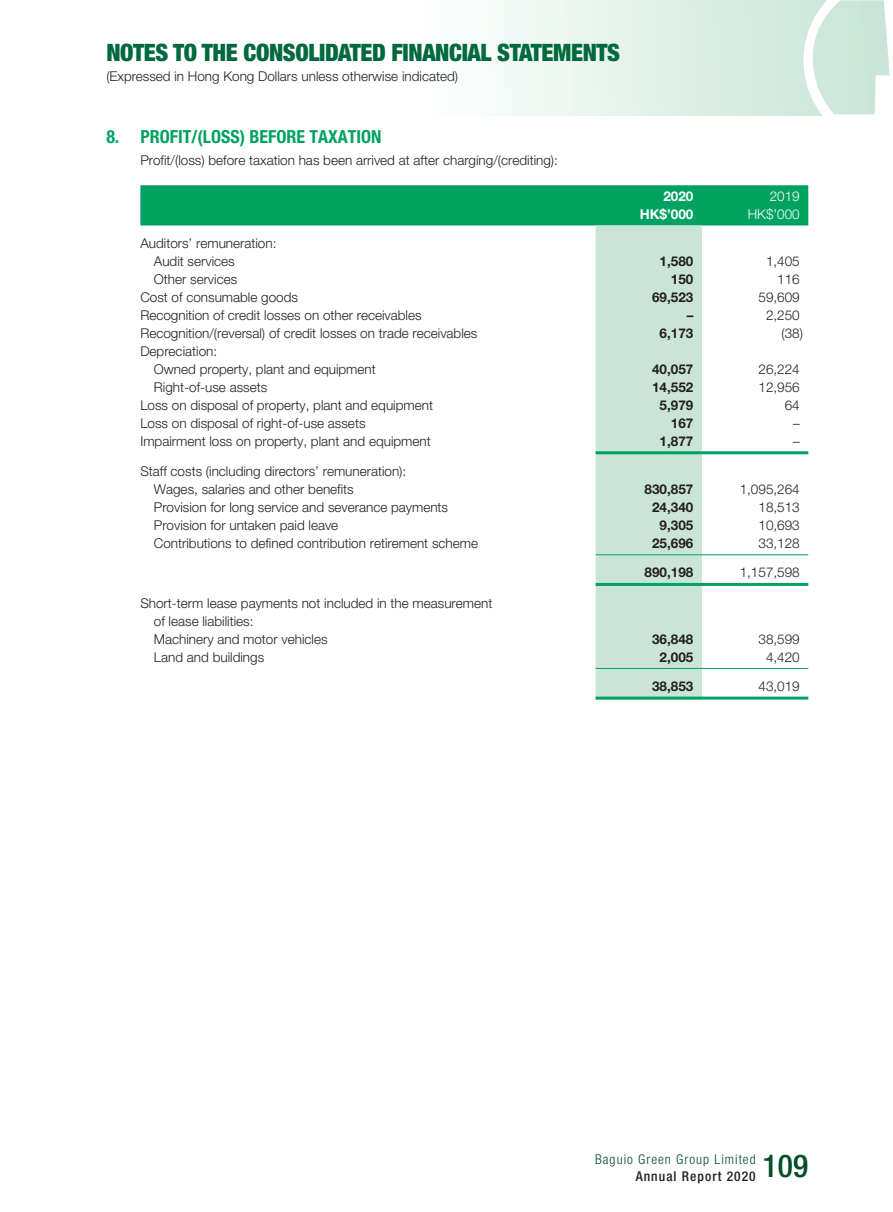
<style>
.page{position:relative;width:893px;height:1212px;background:#fff}
.page>*{position:absolute;margin:0;border:0;box-sizing:border-box;transform-origin:0 0}
.t1{font:500 condensed 31.5px "Helvetica Neue LT Std";color:#004f29}
.t2{font:900 condensed 24px "Helvetica Neue LT Std";letter-spacing:-.015em;color:#00693d}
.t3{font:700 condensed 18px "Helvetica Neue LT Std";color:#00a261}
.t4{font:300 13.5px/18px "Helvetica Neue LT Std";color:#231f20}
.t5{font:700 13.5px "Helvetica Neue LT Std";color:#231f20}
.t6{font:300 condensed 13.5px "Helvetica Neue LT Std";letter-spacing:.075em;color:#004f29}
.t7{font:500 condensed 13.5px "Helvetica Neue LT Std";letter-spacing:.075em;color:#231f20}
.t8{font:700 13.5px "Helvetica Neue LT Std";color:#fff}
.t9{font:300 13.5px "Helvetica Neue LT Std";color:#fff}
</style>
<div class="page">
<svg style="left:495px;top:0;width:296px;height:115px"></svg>
<svg style="left:791px;top:0;width:99px;height:116px"></svg>
<div style="left:140px;top:185px;width:668px;height:41px;background:#00a261"></div>
<div style="left:595px;top:226px;width:107px;height:471px;background:#cae5d7"></div>
<hr style="left:595px;top:451px;width:107px;height:3px;background:#00a261">
<hr style="left:702px;top:451px;width:106px;height:3px;background:#00a261">
<hr style="left:595px;top:554px;width:107px;height:1px;background:#00a261">
<hr style="left:702px;top:554px;width:106px;height:1px;background:#00a261">
<hr style="left:595px;top:583px;width:107px;height:3px;background:#00a261">
<hr style="left:702px;top:583px;width:106px;height:3px;background:#00a261">
<hr style="left:595px;top:668px;width:107px;height:1px;background:#00a261">
<hr style="left:702px;top:668px;width:106px;height:1px;background:#00a261">
<hr style="left:595px;top:697px;width:107px;height:3px;background:#00a261">
<hr style="left:702px;top:697px;width:106px;height:3px;background:#00a261">
<h2 class="t2" style="left:106px;top:38px;width:515px">NOTES TO THE CONSOLIDATED FINANCIAL STATEMENTS</h2>
<p class="t4" style="left:106px;top:68px;width:353px">(Expressed in Hong Kong Dollars unless otherwise indicated)</p>
<h3 class="t3" style="left:106px;top:126px;width:276px">8. PROFIT/(LOSS) BEFORE TAXATION</h3>
<p class="t4" style="left:140px;top:152px;width:419px">Profit/(loss) before taxation has been arrived at after charging/(crediting):</p>
<p class="t4" style="left:154px;top:235px;width:124px;text-indent:-14px">Auditors’ remuneration:<br>Audit services</p>
<p class="t8" style="left:663px;top:191px;width:32px">2020</p>
<p class="t9" style="left:769px;top:191px;width:32px">2019</p>
<p class="t8" style="left:640px;top:209px;width:55px">HK$’000</p>
<p class="t9" style="left:747px;top:209px;width:54px">HK$’000</p>
<p class="t5" style="left:659px;top:256px;width:35px">1,580</p>
<p class="t4" style="left:766px;top:253px;width:35px">1,405</p>
<p class="t4" style="left:154px;top:271px;width:85px">Other services</p>
<p class="t5" style="left:671px;top:274px;width:24px">150</p>
<p class="t4" style="left:777px;top:271px;width:24px">116</p>
<p class="t4" style="left:140px;top:289px;width:159px">Cost of consumable goods</p>
<p class="t5" style="left:652px;top:292px;width:43px">69,523</p>
<p class="t4" style="left:758px;top:289px;width:43px">59,609</p>
<p class="t4" style="left:140px;top:307px;width:283px">Recognition of credit losses on other receivables</p>
<p class="t5" style="left:686px;top:310px;width:8px">–</p>
<p class="t4" style="left:766px;top:307px;width:35px">2,250</p>
<p class="t4" style="left:140px;top:325px;width:338px">Recognition/(reversal) of credit losses on trade receivables</p>
<p class="t5" style="left:659px;top:328px;width:35px">6,173</p>
<p class="t4" style="left:781px;top:325px;width:23px">(38)</p>
<p class="t4" style="left:154px;top:343px;width:223px;text-indent:-14px">Depreciation:<br>Owned property, plant and equipment</p>
<p class="t5" style="left:652px;top:364px;width:43px">40,057</p>
<p class="t4" style="left:758px;top:361px;width:43px">26,224</p>
<p class="t4" style="left:154px;top:379px;width:115px">Right-of-use assets</p>
<p class="t5" style="left:652px;top:382px;width:43px">14,552</p>
<p class="t4" style="left:758px;top:379px;width:43px">12,956</p>
<p class="t4" style="left:140px;top:397px;width:294px">Loss on disposal of property, plant and equipment</p>
<p class="t5" style="left:659px;top:400px;width:35px">5,979</p>
<p class="t4" style="left:784px;top:397px;width:17px">64</p>
<p class="t4" style="left:140px;top:415px;width:226px">Loss on disposal of right-of-use assets</p>
<p class="t5" style="left:671px;top:418px;width:24px">167</p>
<p class="t4" style="left:793px;top:415px;width:8px">–</p>
<p class="t4" style="left:140px;top:433px;width:292px">Impairment loss on property, plant and equipment</p>
<p class="t5" style="left:659px;top:436px;width:35px">1,877</p>
<p class="t4" style="left:793px;top:433px;width:8px">–</p>
<p class="t4" style="left:154px;top:464px;width:254px;text-indent:-14px">Staff costs (including directors’ remuneration):<br>Wages, salaries and other benefits</p>
<p class="t5" style="left:644px;top:485px;width:50px">830,857</p>
<p class="t4" style="left:739px;top:482px;width:62px">1,095,264</p>
<p class="t4" style="left:154px;top:500px;width:296px">Provision for long service and severance payments</p>
<p class="t5" style="left:652px;top:503px;width:43px">24,340</p>
<p class="t4" style="left:758px;top:500px;width:43px">18,513</p>
<p class="t4" style="left:154px;top:518px;width:186px">Provision for untaken paid leave</p>
<p class="t5" style="left:659px;top:521px;width:35px">9,305</p>
<p class="t4" style="left:758px;top:518px;width:43px">10,693</p>
<p class="t4" style="left:154px;top:536px;width:326px">Contributions to defined contribution retirement scheme</p>
<p class="t5" style="left:652px;top:539px;width:43px">25,696</p>
<p class="t4" style="left:758px;top:536px;width:43px">33,128</p>
<p class="t5" style="left:644px;top:568px;width:50px">890,198</p>
<p class="t4" style="left:739px;top:565px;width:62px">1,157,598</p>
<p class="t4" style="left:154px;top:595px;width:340px;text-indent:-14px">Short-term lease payments not included in the measurement of lease liabilities:<br>Machinery and motor vehicles</p>
<p class="t5" style="left:652px;top:634px;width:43px">36,848</p>
<p class="t4" style="left:758px;top:631px;width:43px">38,599</p>
<p class="t4" style="left:154px;top:649px;width:112px">Land and buildings</p>
<p class="t5" style="left:659px;top:652px;width:35px">2,005</p>
<p class="t4" style="left:766px;top:649px;width:35px">4,420</p>
<p class="t5" style="left:652px;top:681px;width:43px">38,853</p>
<p class="t4" style="left:758px;top:678px;width:43px">43,019</p>
<p class="t6" style="left:595px;top:1154px;width:162px">Baguio Green Group Limited</p>
<p class="t7" style="left:635px;top:1172px;width:122px">Annual Report 2020</p>
<h1 class="t1" style="left:762px;top:1155px;width:47px">109</h1>
</div>
